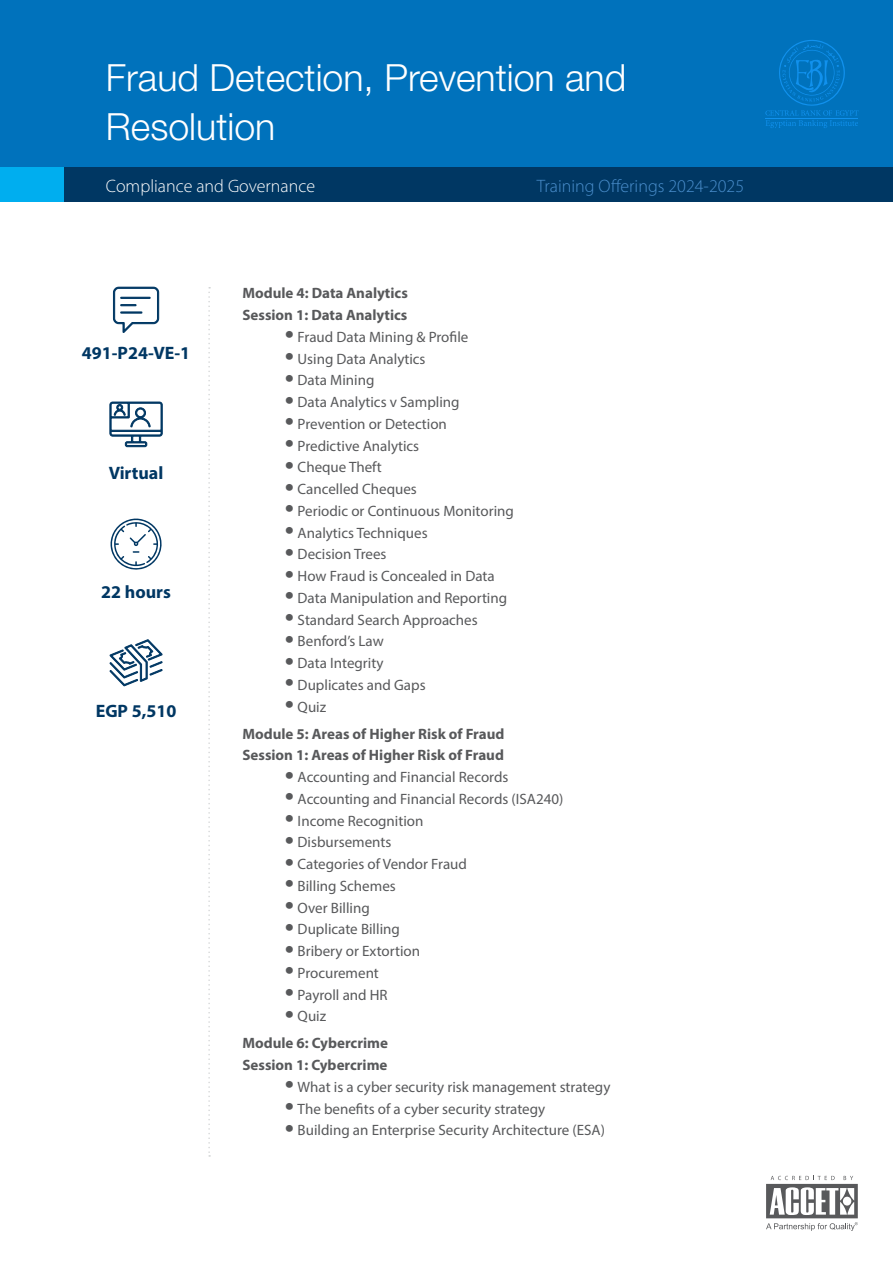
<style>
.page{position:relative;width:893px;height:1263px;background:#fff}
.page>*{position:absolute;margin:0;border:0;box-sizing:border-box;transform-origin:0 0}
.t1{font:300 37.5px/49.5px "Helvetica Neue LT Std";color:#fff}
.t2{font:700 18px "Myriad Pro";color:#003763}
.t3{font:300 18px "Myriad Pro";color:#4a8ecc}
.t4{font:300 18px "Myriad Pro";color:#fff}
.t5{font:15px "Myriad Pro";color:#58595b}
.t6{font:700 15px/27px "Myriad Pro";color:#58595b}
.s1{font-size:33px}
.s2{font-weight:400;font-size:33px}
.s3{font-weight:400}
</style>
<div class="page">
<div style="left:0;top:0;width:893px;height:168px;background:#0072bc"></div>
<div style="left:0;top:168px;width:893px;height:34px;background:#003763"></div>
<div style="left:0;top:168px;width:64px;height:34px;background:#00aeef"></div>
<svg style="left:208px;top:287px;width:2px;height:870px"></svg>
<svg style="left:766px;top:1176px;width:92px;height:55px"></svg>
<svg style="left:765px;top:40px;width:93px;height:88px"></svg>
<svg style="left:109px;top:402px;width:54px;height:45px"></svg>
<svg style="left:113px;top:287px;width:46px;height:46px"></svg>
<svg style="left:109px;top:639px;width:54px;height:47px"></svg>
<svg style="left:111px;top:519px;width:51px;height:51px"></svg>
<h1 class="t1" style="left:106px;top:52px;width:522px">Fraud Detection, Prevention and<br>Resolution</h1>
<p class="t4" style="left:106px;top:175px;width:211px">Compliance and Governance</p>
<p class="t3" style="left:537px;top:175px;width:209px">Training Offerings 2024-2025</p>
<p class="t2" style="left:82px;top:342px;width:110px">491-P24-VE-1</p>
<p class="t2" style="left:109px;top:461px;width:56px">Virtual</p>
<p class="t2" style="left:101px;top:580px;width:71px">22 hours</p>
<p class="t2" style="left:96px;top:699px;width:82px">EGP 5,510</p>
<p class="t6" style="left:242px;top:282px;width:167px;line-height:21.8px">Module 4: Data Analytics<br>Session 1: Data Analytics</p>
<p class="t5" style="left:285px;top:327px;width:185px"><span class="s1">•</span> Fraud Data Mining &amp; Profile</p>
<p class="t5" style="left:285px;top:349px;width:142px"><span class="s1">•</span> Using Data Analytics</p>
<p class="t5" style="left:285px;top:371px;width:91px"><span class="s1">•</span> Data Mining</p>
<p class="t5" style="left:285px;top:393px;width:176px"><span class="s1">•</span> Data Analytics v Sampling</p>
<p class="t5" style="left:285px;top:414px;width:164px"><span class="s1">•</span> Prevention or Detection</p>
<p class="t5" style="left:285px;top:436px;width:136px"><span class="s1">•</span> Predictive Analytics</p>
<p class="t5" style="left:285px;top:458px;width:98px"><span class="s1">•</span> Cheque Theft</p>
<p class="t5" style="left:285px;top:480px;width:133px"><span class="s1">•</span> Cancelled Cheques</p>
<p class="t5" style="left:285px;top:501px;width:231px"><span class="s1">•</span> Periodic or Continuous Monitoring</p>
<p class="t5" style="left:285px;top:523px;width:144px"><span class="s1">•</span> Analytics Techniques</p>
<p class="t5" style="left:285px;top:545px;width:103px"><span class="s1">•</span> Decision Trees</p>
<p class="t5" style="left:285px;top:567px;width:211px"><span class="s1">•</span> How Fraud is Concealed in Data</p>
<p class="t5" style="left:285px;top:588px;width:224px"><span class="s1">•</span> Data Manipulation and Reporting</p>
<p class="t5" style="left:285px;top:610px;width:194px"><span class="s1">•</span> Standard Search Approaches</p>
<p class="t5" style="left:285px;top:632px;width:100px"><span class="s1">•</span> Benford’s Law</p>
<p class="t5" style="left:285px;top:654px;width:100px"><span class="s1">•</span> Data Integrity</p>
<p class="t5" style="left:285px;top:675px;width:142px"><span class="s1">•</span> Duplicates and Gaps</p>
<p class="t6" style="left:242px;top:692px;width:264px;text-indent:43px"><span class="s2">•</span> <span class="s3">Quiz<br></span>Module 5: Areas of Higher Risk of Fraud</p>
<p class="t6" style="left:242px;top:741px;width:263px">Session 1: Areas of Higher Risk of Fraud</p>
<p class="t5" style="left:285px;top:768px;width:225px"><span class="s1">•</span> Accounting and Financial Records</p>
<p class="t5" style="left:285px;top:789px;width:280px"><span class="s1">•</span> Accounting and Financial Records (ISA240)</p>
<p class="t5" style="left:285px;top:811px;width:140px"><span class="s1">•</span> Income Recognition</p>
<p class="t5" style="left:285px;top:833px;width:108px"><span class="s1">•</span> Disbursements</p>
<p class="t5" style="left:285px;top:855px;width:184px"><span class="s1">•</span> Categories of Vendor Fraud</p>
<p class="t5" style="left:285px;top:876px;width:112px"><span class="s1">•</span> Billing Schemes</p>
<p class="t5" style="left:285px;top:898px;width:86px"><span class="s1">•</span> Over Billing</p>
<p class="t5" style="left:285px;top:920px;width:117px"><span class="s1">•</span> Duplicate Billing</p>
<p class="t5" style="left:285px;top:942px;width:137px"><span class="s1">•</span> Bribery or Extortion</p>
<p class="t5" style="left:285px;top:963px;width:95px"><span class="s1">•</span> Procurement</p>
<p class="t5" style="left:285px;top:985px;width:104px"><span class="s1">•</span> Payroll and HR</p>
<p class="t6" style="left:242px;top:1002px;width:147px;text-indent:43px"><span class="s2">•</span> <span class="s3">Quiz<br></span>Module 6: Cybercrime</p>
<p class="t6" style="left:242px;top:1051px;width:147px">Session 1: Cybercrime</p>
<p class="t5" style="left:285px;top:1077px;width:327px"><span class="s1">•</span> What is a cyber security risk management strategy</p>
<p class="t5" style="left:285px;top:1099px;width:262px"><span class="s1">•</span> The benefits of a cyber security strategy</p>
<p class="t5" style="left:285px;top:1121px;width:322px"><span class="s1">•</span> Building an Enterprise Security Architecture (ESA)</p>
</div>
